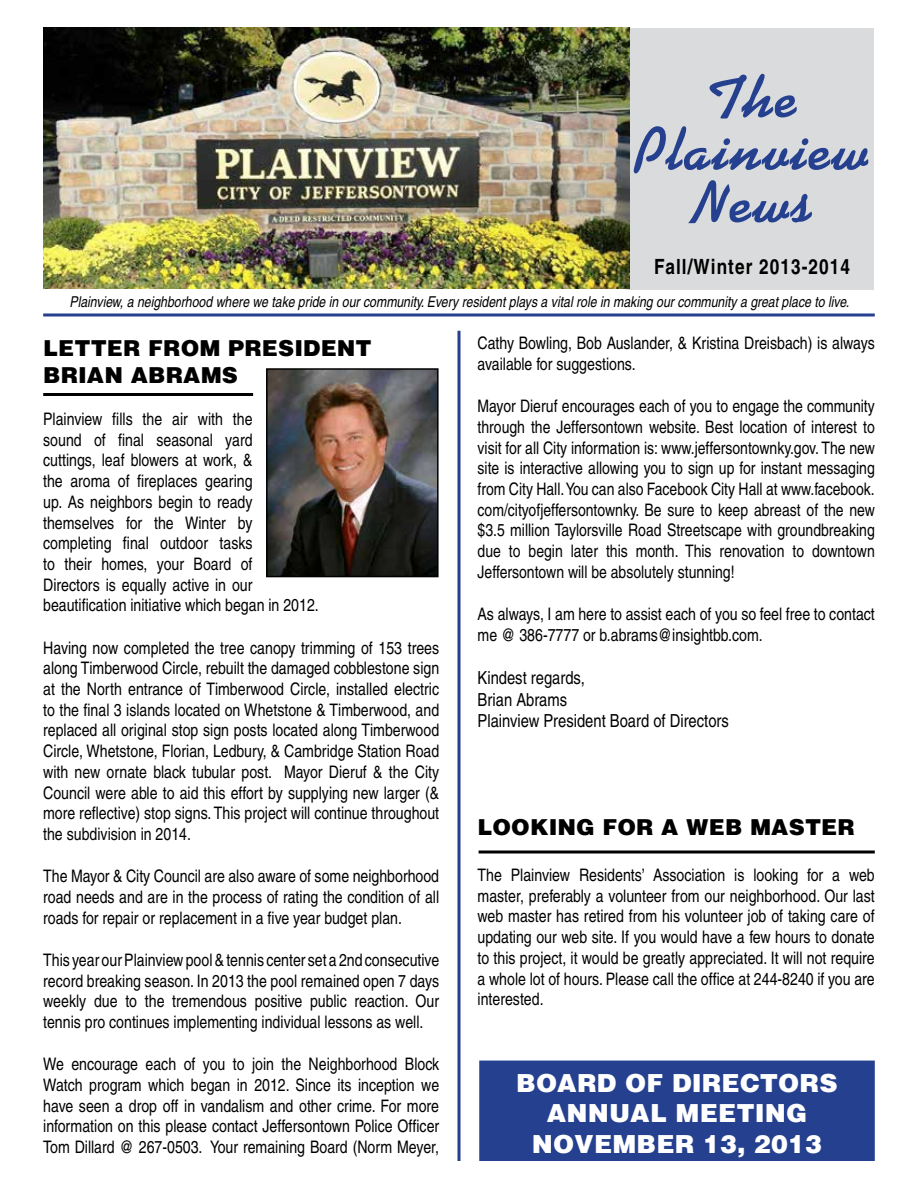
<style>
.page{position:relative;width:918px;height:1188px;background:#fff}
.page>*{position:absolute;margin:0;border:0;box-sizing:border-box;transform-origin:0 0}
.t1{font:700 60px/52.5px "Kaufmann";letter-spacing:.04em;color:#25408f;text-align:center}
.t2{font:900 25.5px/30.6px "Helvetica";color:#fff;text-align:center}
.t3{font:900 22.5px/27px "Helvetica";color:#000}
.t4{font:700 condensed 21px "Helvetica";letter-spacing:.05em;color:#000}
.t5{font:condensed 18px/21.6px "Helvetica";color:#000}
.t6{font:condensed 17.25px/20.7px "Helvetica";color:#000;text-align:justify}
.t7{font:italic condensed 15px "Helvetica";color:#000}
</style>
<div class="page">
<div style="left:479px;top:1061px;width:396px;height:100px;background:#25408f"></div>
<div style="left:626px;top:28px;width:248px;height:262px;background:#dadbdc"></div>
<img style="left:43px;top:27px;width:586px;height:261px">
<hr style="left:458px;top:331px;width:2px;height:830px;background:#25408f">
<hr style="left:43px;top:313px;width:832px;height:3px;background:#25408f">
<img style="left:269px;top:371px;width:167px;height:203px">
<div style="left:266px;top:368px;width:173px;height:209px;border:2px solid #000"></div>
<hr style="left:43px;top:393px;width:210px;height:3px;background:#000">
<svg style="left:479px;top:850px;width:396px;height:4px;background:#3f3f3f"></svg>
<h1 class="t1" style="left:634px;top:72px;width:235px">The<br>Plainview<br>News</h1>
<p class="t4" style="left:654px;top:253px;width:197px">Fall/Winter 2013-2014</p>
<p class="t7" style="left:69px;top:293px;width:781px">Plainview, a neighborhood where we take pride in our community. Every resident plays a vital role in making our community a great place to live.</p>
<p class="t6" style="left:478px;top:333px;width:399px">Cathy Bowling, Bob Auslander, &amp; Kristina Dreisbach) is always available for suggestions.</p>
<p class="t6" style="left:478px;top:396px;width:399px">Mayor Dieruf encourages each of you to engage the community through the Jeffersontown website. Best location of interest to visit for all City information is: www.jeffersontownky.gov. The new site is interactive allowing you to sign up for instant messaging from City Hall. You can also Facebook City Hall at www.facebook. com/cityofjeffersontownky. Be sure to keep abreast of the new $3.5 million Taylorsville Road Streetscape with groundbreaking due to begin later this month. This renovation to downtown Jeffersontown will be absolutely stunning!</p>
<p class="t6" style="left:478px;top:604px;width:399px">As always, I am here to assist each of you so feel free to contact me @ 386-7777 or b.abrams@insightbb.com.</p>
<p class="t5" style="left:478px;top:667px;width:253px">Kindest regards,<br>Brian Abrams<br>Plainview President Board of Directors</p>
<h3 class="t3" style="left:43px;top:334px;width:330px">LETTER FROM PRESIDENT<br>BRIAN ABRAMS</h3>
<p class="t6" style="left:43px;top:409px;width:277px;text-align:left">Plainview fills the air with the<br>sound of final seasonal yard<br>cuttings, leaf blowers at work, &amp;<br>the aroma of fireplaces gearing<br>up. As neighbors begin to ready themselves for the Winter by completing final outdoor tasks<br>to their homes, your Board of<br>Directors is equally active in our beautification initiative which began in 2012.</p>
<p class="t6" style="left:43px;top:637px;width:398px">Having now completed the tree canopy trimming of 153 trees along Timberwood Circle, rebuilt the damaged cobblestone sign at the North entrance of Timberwood Circle, installed electric to the final 3 islands located on Whetstone &amp; Timberwood, and replaced all original stop sign posts located along Timberwood Circle, Whetstone, Florian, Ledbury, &amp; Cambridge Station Road with new ornate black tubular post. Mayor Dieruf &amp; the City Council were able to aid this effort by supplying new larger (&amp; more reflective) stop signs. This project will continue throughout the subdivision in 2014.</p>
<p class="t6" style="left:43px;top:866px;width:398px">The Mayor &amp; City Council are also aware of some neighborhood road needs and are in the process of rating the condition of all roads for repair or replacement in a five year budget plan.</p>
<p class="t6" style="left:43px;top:950px;width:398px">This year our Plainview pool &amp; tennis center set a 2nd consecutive record breaking season. In 2013 the pool remained open 7 days weekly due to the tremendous positive public reaction. Our tennis pro continues implementing individual lessons as well.</p>
<p class="t6" style="left:43px;top:1054px;width:398px">We encourage each of you to join the Neighborhood Block Watch program which began in 2012. Since its inception we have seen a drop off in vandalism and other crime. For more information on this please contact Jeffersontown Police Officer Tom Dillard @ 267-0503. Your remaining Board (Norm Meyer,</p>
<h3 class="t3" style="left:478px;top:814px;width:379px">LOOKING FOR A WEB MASTER</h3>
<p class="t6" style="left:478px;top:865px;width:399px">The Plainview Residents’ Association is looking for a web master, preferably a volunteer from our neighborhood. Our last web master has retired from his volunteer job of taking care of updating our web site. If you would have a few hours to donate to this project, it would be greatly appreciated. It will not require a whole lot of hours. Please call the office at 244-8240 if you are interested.</p>
<h2 class="t2" style="left:516px;top:1067px;width:323px">BOARD OF DIRECTORS<br>ANNUAL MEETING<br>NOVEMBER 13, 2013</h2>
</div>
